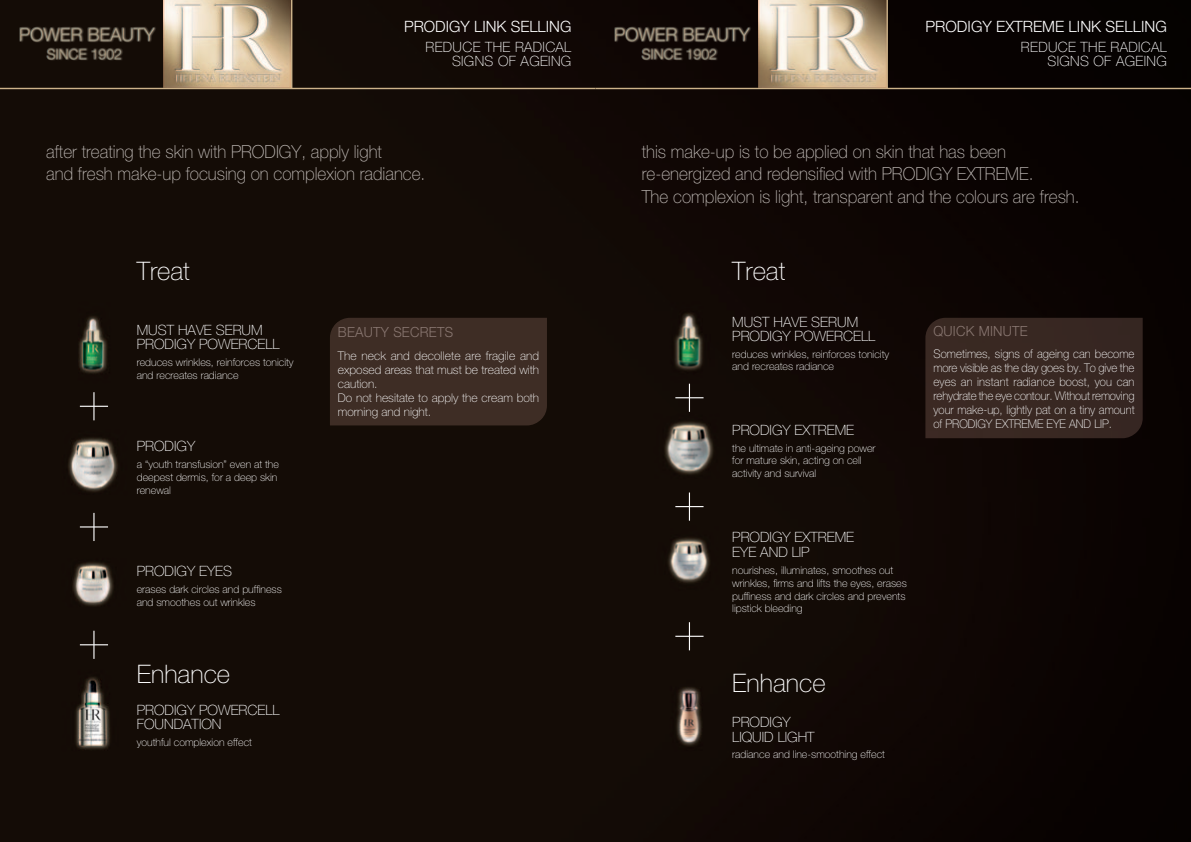
<style>
.page{position:relative;width:1191px;height:842px;background:#fff}
.page>*{position:absolute;margin:0;border:0;box-sizing:border-box;transform-origin:0 0}
.t1{font:100 25.5px "Helvetica Neue LT Std";color:#fff}
.t2{font:100 18px/22.5px "Helvetica Neue LT Std";color:#c2bcb8;scale:.95 1}
.t3{font:300 15.6px "Helvetica Neue LT Std";color:#fff}
.t4{font:100 14.2px/14.2px "Helvetica Neue LT Std";color:#fff}
.t5{font:100 14.2px/14.2px "Helvetica Neue LT Std";letter-spacing:.025em;color:#fff;text-align:right}
.t6{font:300 14px "Helvetica Neue LT Std";letter-spacing:.02em;color:#897771;scale:.95 1}
.t7{font:100 12px/14px "Helvetica Neue LT Std";color:#fff;text-align:justify;scale:.95 1}
.t8{font:100 12px/14px "Helvetica Neue LT Std";color:#fff}
.t9{font:100 10.6px/12.8px "Helvetica Neue LT Std";color:#fff}
</style>
<div class="page">
<img style="left:0;top:0;width:1191px;height:842px">
<img style="left:163px;top:0;width:128px;height:88px">
<img style="left:10px;top:10px;width:153px;height:78px">
<hr style="left:291px;top:0;width:1px;height:88px;background:#cdb38a">
<svg style="left:80px;top:392px;width:28px;height:28px"></svg>
<svg style="left:80px;top:513px;width:28px;height:28px"></svg>
<svg style="left:80px;top:631px;width:28px;height:28px"></svg>
<div style="left:330px;top:318px;width:217px;height:107px;background:#3e2d25"></div>
<hr style="left:0;top:88px;width:595px;height:1px;background:#cdb38a">
<svg style="left:675px;top:622px;width:28px;height:28px"></svg>
<svg style="left:675px;top:492px;width:28px;height:29px"></svg>
<svg style="left:675px;top:384px;width:28px;height:28px"></svg>
<div style="left:925px;top:318px;width:217px;height:120px;background:#392822"></div>
<img style="left:758px;top:0;width:128px;height:88px">
<img style="left:605px;top:10px;width:153px;height:78px">
<hr style="left:595px;top:88px;width:596px;height:1px;background:#cdb38a">
<hr style="left:886px;top:0;width:2px;height:88px;background:#cdb38a">
<h3 class="t3" style="left:404px;top:17px;width:169px">PRODIGY LINK SELLING</h3>
<h3 class="t5" style="left:425px;top:39px;width:147px">REDUCE THE RADICAL<br>SIGNS OF AGEING</h3>
<h2 class="t2" style="left:46px;top:140px;width:400px">after treating the skin with PRODIGY, apply light<br>and fresh make-up focusing on complexion radiance.</h2>
<h1 class="t1" style="left:137px;top:256px;width:54px">Treat</h1>
<h3 class="t4" style="left:137px;top:323px;width:144px">MUST HAVE SERUM<br>PRODIGY POWERCELL</h3>
<p class="t9" style="left:137px;top:356px;width:158px">reduces wrinkles, reinforces tonicity and recreates radiance</p>
<h3 class="t4" style="left:137px;top:439px;width:60px">PRODIGY</h3>
<p class="t9" style="left:137px;top:458px;width:144px">a “youth transfusion” even at the deepest dermis, for a deep skin renewal</p>
<h3 class="t4" style="left:137px;top:564px;width:97px">PRODIGY EYES</h3>
<p class="t9" style="left:137px;top:583px;width:146px">erases dark circles and puffiness and smoothes out wrinkles</p>
<h1 class="t1" style="left:137px;top:659px;width:95px">Enhance</h1>
<h3 class="t4" style="left:137px;top:703px;width:144px">PRODIGY POWERCELL<br>FOUNDATION</h3>
<p class="t9" style="left:137px;top:736px;width:117px">youthful complexion effect</p>
<h3 class="t6" style="left:338px;top:324px;width:123px">BEAUTY SECRETS</h3>
<p class="t8" style="left:338px;top:348px;width:203px">The neck and decollete are fragile and exposed areas that must be treated with caution.<br>Do not hesitate to apply the cream both morning and night.</p>
<h3 class="t3" style="left:925px;top:17px;width:243px">PRODIGY EXTREME LINK SELLING</h3>
<h3 class="t5" style="left:1021px;top:39px;width:147px">REDUCE THE RADICAL<br>SIGNS OF AGEING</h3>
<h2 class="t2" style="left:642px;top:140px;width:462px">this make-up is to be applied on skin that has been re-energized and redensified with PRODIGY EXTREME.<br>The complexion is light, transparent and the colours are fresh.</h2>
<h1 class="t1" style="left:732px;top:256px;width:54px">Treat</h1>
<h3 class="t4" style="left:732px;top:314px;width:144px">MUST HAVE SERUM<br>PRODIGY POWERCELL</h3>
<p class="t9" style="left:732px;top:347px;width:158px">reduces wrinkles, reinforces tonicity and recreates radiance</p>
<h3 class="t4" style="left:732px;top:423px;width:123px">PRODIGY EXTREME</h3>
<p class="t9" style="left:732px;top:441px;width:145px">the ultimate in anti-ageing power for mature skin, acting on cell activity and survival</p>
<h3 class="t4" style="left:732px;top:529px;width:123px;line-height:15.6px">PRODIGY EXTREME<br>EYE AND LIP</h3>
<p class="t9" style="left:732px;top:564px;width:176px">nourishes, illuminates, smoothes out wrinkles, firms and lifts the eyes, erases puffiness and dark circles and prevents lipstick bleeding</p>
<h1 class="t1" style="left:732px;top:668px;width:95px">Enhance</h1>
<h3 class="t4" style="left:732px;top:715px;width:84px">PRODIGY<br>LIQUID LIGHT</h3>
<p class="t9" style="left:732px;top:748px;width:154px">radiance and line-smoothing effect</p>
<h3 class="t6" style="left:933px;top:322px;width:101px">QUICK MINUTE</h3>
<p class="t7" style="left:933px;top:347px;width:213px">Sometimes, signs of ageing can become more visible as the day goes by. To give the eyes an instant radiance boost, you can rehydrate the eye contour. Without removing your make-up, lightly pat on a tiny amount of PRODIGY EXTREME EYE AND LIP.</p>
</div>
